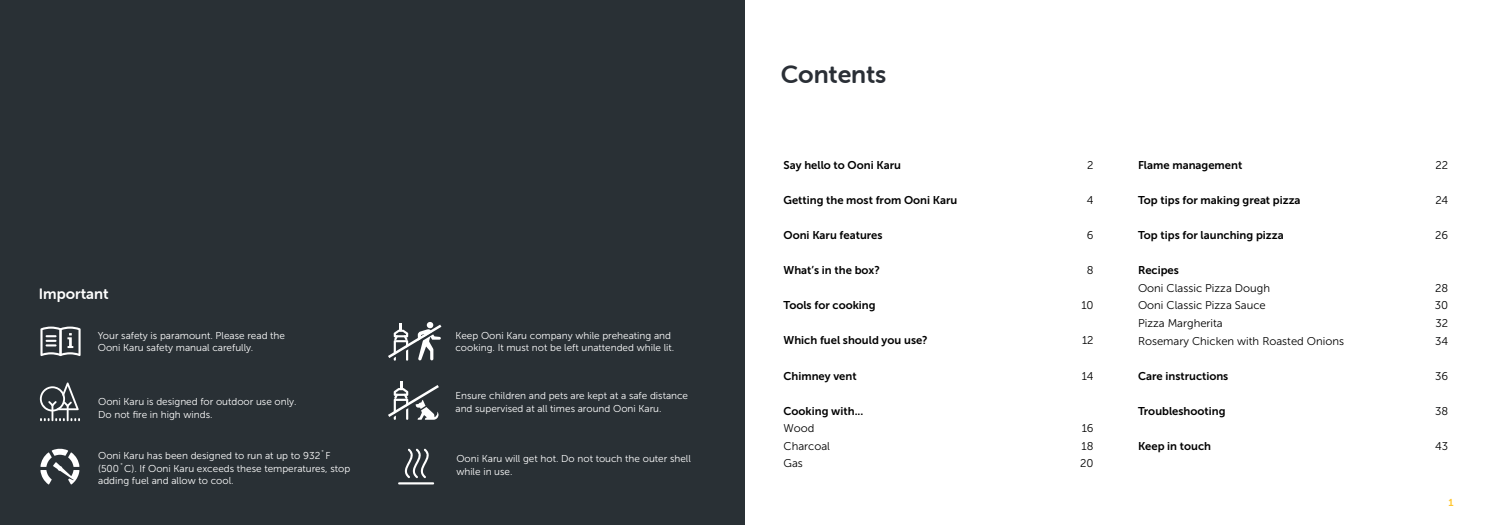
<style>
.page{position:relative;width:1489px;height:525px;background:#fff}
.page>*{position:absolute;margin:0;border:0;box-sizing:border-box;transform-origin:0 0}
.t1{font:25px "Museo Sans Rounded 700";letter-spacing:-.005em;color:#2a2f36}
.t2{font:15px "Museo Sans Rounded 700";color:#fff}
.t3{font:11.25px "Museo Sans 700";color:#000}
.t4{font:11.25px "Museo Sans 300";color:#000}
.t5{font:10px/12.5px "Museo Sans 300";color:#fff}
.t6{font:10px "Museo Sans 700";color:#ffc62f}
</style>
<div class="page">
<div style="left:0;top:0;width:744px;height:524px;background:#293035"></div>
<svg style="left:40px;top:382px;width:40px;height:39px"></svg>
<hr style="left:398px;top:482px;width:36px;height:2px;background:#fff">
<svg style="left:404px;top:448px;width:25px;height:30px"></svg>
<svg style="left:40px;top:448px;width:39px;height:36px"></svg>
<svg style="left:40px;top:326px;width:41px;height:30px"></svg>
<svg style="left:388px;top:322px;width:54px;height:39px"></svg>
<svg style="left:388px;top:381px;width:51px;height:39px"></svg>
<h2 class="t2" style="left:39px;top:285px;width:71px">Important</h2>
<p class="t5" style="left:98px;top:329px;width:189px">Your safety is paramount. Please read the<br>Ooni Karu safety manual carefully.</p>
<p class="t5" style="left:455px;top:329px;width:220px">Keep Ooni Karu company while preheating and cooking. It must not be left unattended while lit.</p>
<p class="t5" style="left:98px;top:395px;width:200px">Ooni Karu is designed for outdoor use only.<br>Do not fire in high winds.</p>
<p class="t5" style="left:98px;top:449px;width:254px">Ooni Karu has been designed to run at up to 932˚F (500˚C). If Ooni Karu exceeds these temperatures, stop adding fuel and allow to cool.</p>
<p class="t5" style="left:455px;top:389px;width:234px">Ensure children and pets are kept at a safe distance and supervised at all times around Ooni Karu.</p>
<p class="t5" style="left:456px;top:452px;width:236px">Ooni Karu will get hot. Do not touch the outer shell while in use.</p>
<h1 class="t1" style="left:780px;top:60px;width:107px">Contents</h1>
<p class="t3" style="left:783px;top:159px;width:119px">Say hello to Ooni Karu</p>
<p class="t4" style="left:1087px;top:159px;width:8px">2</p>
<p class="t3" style="left:783px;top:194px;width:175px">Getting the most from Ooni Karu</p>
<p class="t4" style="left:1086px;top:194px;width:8px">4</p>
<p class="t3" style="left:783px;top:229px;width:101px">Ooni Karu features</p>
<p class="t4" style="left:1086px;top:229px;width:8px">6</p>
<p class="t3" style="left:783px;top:264px;width:98px">What’s in the box?</p>
<p class="t4" style="left:1086px;top:264px;width:8px">8</p>
<p class="t3" style="left:783px;top:299px;width:94px">Tools for cooking</p>
<p class="t4" style="left:1081px;top:299px;width:14px">10</p>
<p class="t3" style="left:783px;top:334px;width:146px">Which fuel should you use?</p>
<p class="t4" style="left:1081px;top:334px;width:13px">12</p>
<p class="t3" style="left:783px;top:369px;width:75px">Chimney vent</p>
<p class="t4" style="left:1081px;top:369px;width:13px">14</p>
<p class="t3" style="left:783px;top:404px;width:81px">Cooking with...</p>
<p class="t4" style="left:783px;top:422px;width:32px">Wood</p>
<p class="t4" style="left:1081px;top:422px;width:13px">16</p>
<p class="t4" style="left:783px;top:439px;width:48px">Charcoal</p>
<p class="t4" style="left:1081px;top:439px;width:14px">18</p>
<p class="t4" style="left:783px;top:457px;width:21px">Gas</p>
<p class="t4" style="left:1080px;top:457px;width:15px">20</p>
<p class="t3" style="left:1137px;top:159px;width:106px">Flame management</p>
<p class="t4" style="left:1435px;top:159px;width:14px">22</p>
<p class="t3" style="left:1137px;top:194px;width:164px">Top tips for making great pizza</p>
<p class="t4" style="left:1435px;top:194px;width:14px">24</p>
<p class="t3" style="left:1137px;top:229px;width:147px">Top tips for launching pizza</p>
<p class="t4" style="left:1434px;top:229px;width:15px">26</p>
<p class="t3" style="left:1137px;top:264px;width:42px">Recipes</p>
<p class="t4" style="left:1137px;top:282px;width:133px">Ooni Classic Pizza Dough</p>
<p class="t4" style="left:1434px;top:282px;width:15px">28</p>
<p class="t4" style="left:1137px;top:299px;width:129px">Ooni Classic Pizza Sauce</p>
<p class="t4" style="left:1434px;top:299px;width:15px">30</p>
<p class="t4" style="left:1137px;top:317px;width:86px">Pizza Margherita</p>
<p class="t4" style="left:1435px;top:317px;width:14px">32</p>
<p class="t4" style="left:1137px;top:334px;width:208px">Rosemary Chicken with Roasted Onions</p>
<p class="t4" style="left:1434px;top:334px;width:15px">34</p>
<p class="t3" style="left:1137px;top:369px;width:92px">Care instructions</p>
<p class="t4" style="left:1434px;top:369px;width:15px">36</p>
<p class="t3" style="left:1137px;top:404px;width:89px">Troubleshooting</p>
<p class="t4" style="left:1434px;top:404px;width:15px">38</p>
<p class="t3" style="left:1137px;top:439px;width:75px">Keep in touch</p>
<p class="t4" style="left:1434px;top:439px;width:15px">43</p>
<p class="t6" style="left:1448px;top:496px;width:7px">1</p>
</div>
